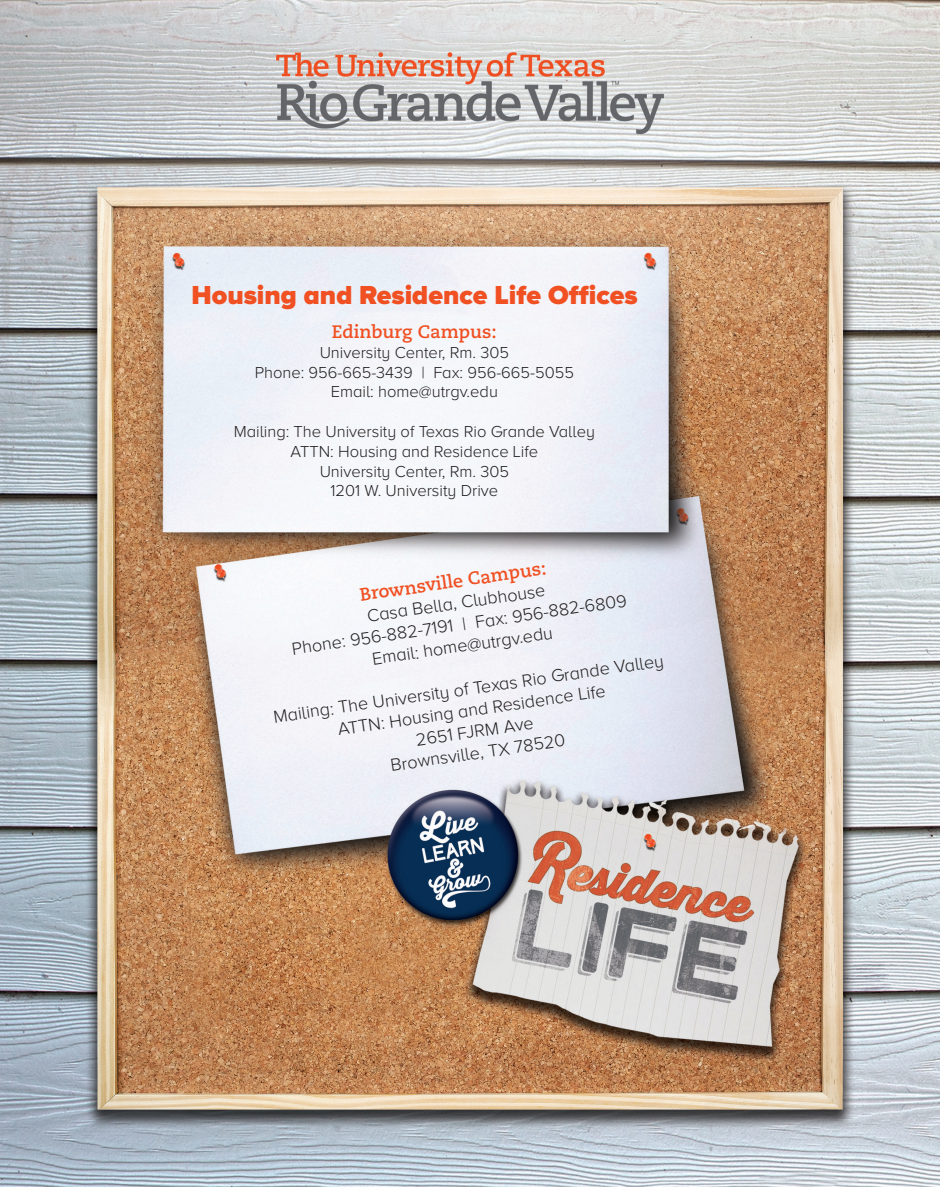
<style>
.page{position:relative;width:945px;height:1187px;background:#fff}
.page>*{position:absolute;margin:0;border:0;box-sizing:border-box;transform-origin:0 0}
.t1{font:900 27px "Proxima Nova A";color:#f05022}
.t2{font:300 18px "Proxima Nova A";color:#231f20}
.t3{font:700 18px "Caecilia LT Std";color:#f05022}
.t4{font:300 16.5px "Proxima Nova A";color:#231f20}
</style>
<div class="page">
<img style="left:0;top:0;width:939px;height:1187px">
<p class="t1" style="left:192px;top:279px;width:448px">Housing and Residence Life Offices</p>
<p class="t3" style="left:332px;top:321px;width:167px">Edinburg Campus:</p>
<p class="t4" style="left:320px;top:343px;width:191px">University Center, Rm. 305</p>
<p class="t4" style="left:255px;top:363px;width:321px">Phone: 956-665-3439 | Fax: 956-665-5055</p>
<p class="t4" style="left:331px;top:383px;width:169px">Email: home@utrgv.edu</p>
<p class="t4" style="left:234px;top:422px;width:363px">Mailing: The University of Texas Rio Grande Valley</p>
<p class="t4" style="left:291px;top:442px;width:249px">ATTN: Housing and Residence Life</p>
<p class="t4" style="left:320px;top:462px;width:191px">University Center, Rm. 305</p>
<p class="t4" style="left:331px;top:482px;width:169px">1201 W. University Drive</p>
<p class="t3" style="left:359px;top:584px;width:190px;rotate:-8deg">Brownsville Campus:</p>
<p class="t2" style="left:366px;top:606px;width:181px;rotate:-8deg">Casa Bella, Clubhouse</p>
<p class="t2" style="left:291px;top:638px;width:339px;rotate:-8deg">Phone: 956-882-7191 | Fax: 956-882-6809</p>
<p class="t2" style="left:371px;top:649px;width:184px;rotate:-8deg">Email: home@utrgv.edu</p>
<p class="t2" style="left:272px;top:706px;width:396px;rotate:-8deg">Mailing: The University of Texas Rio Grande Valley</p>
<p class="t2" style="left:337px;top:719px;width:272px;rotate:-8deg">ATTN: Housing and Residence Life</p>
<p class="t2" style="left:415px;top:730px;width:120px;rotate:-8deg">2651 FJRM Ave</p>
<p class="t2" style="left:389px;top:755px;width:178px;rotate:-8deg">Brownsville, TX 78520</p>
</div>
